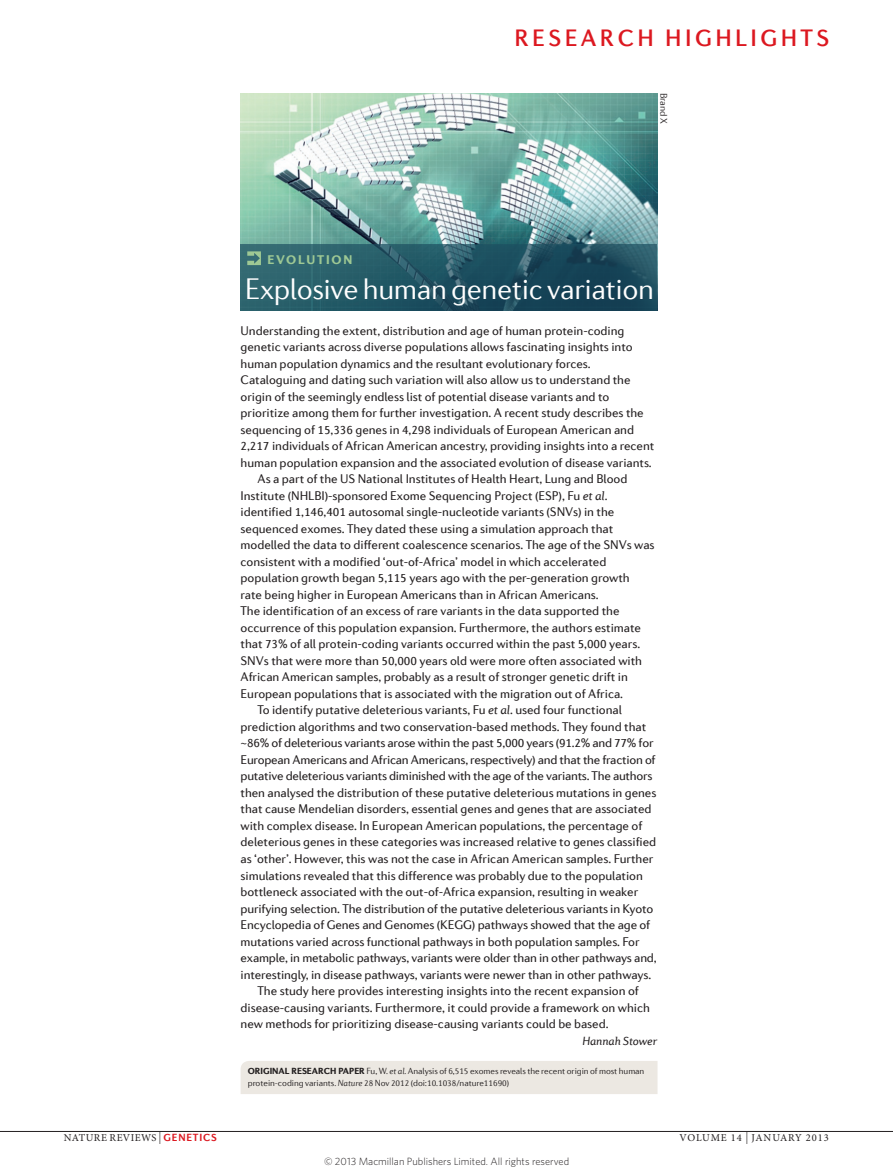
<style>
.page{position:relative;width:893px;height:1174px;background:#fff}
.page>*{position:absolute;margin:0;border:0;box-sizing:border-box;transform-origin:0 0}
.title-small{font:300 30px "Diverda Sans Com";letter-spacing:-.015em;color:#fff}
.sectionheader{font:500 24px "Diverda Sans Com";letter-spacing:.14em;color:#dc1820}
.bodyboldindent{font:12.75px/16.5px "Diverda Sans Com";letter-spacing:-.005em;color:#231f20}
.bodyboldfirst{font:12.75px/16.5px "Diverda Sans Com";letter-spacing:-.005em;color:#231f20}
.ministrap{font:900 12.75px "Diverda Sans Com";letter-spacing:.14em;color:#9ec894}
.authorbold{font:italic 12px "Diverda Sans Com";letter-spacing:-.005em;color:#231f20}
.t1{font:300 10.5px "Whitney";color:#231f20}
.t2{font:10.5px "Minion Pro";letter-spacing:.05em;color:#231f20}
.t3{font:10.5px "Minion Pro";letter-spacing:.085em;color:#231f20}
.creditstyle{font:300 9.75px "Diverda Sans Com";letter-spacing:-.005em;color:#231f20}
.webbody{font:300 9px/12px "Diverda Sans Com";letter-spacing:-.005em;color:#231f20}
.s1{font-style:italic}
.s2{font-weight:900}
.s3{font-size:12px}
.s4{font-family:"Diverda Sans Com";font-weight:700;color:#dc1820}
</style>
<div class="page">
<img style="left:241px;top:94px;width:416px;height:150px">
<svg style="left:241px;top:244px;width:416px;height:67px;background:#225463"></svg>
<hr style="left:0;top:1131px;width:893px;height:1px;background:#231f20">
<div style="left:241px;top:1061px;width:416px;height:33px;background:#ece8e2"></div>
<svg style="left:247px;top:251px;width:14px;height:14px"></svg>
<p class="sectionheader" style="left:514px;top:24px;width:316px">RESEARCH HIGHLIGHTS</p>
<p class="creditstyle" style="left:669px;top:93px;width:33px;rotate:90deg">Brand X</p>
<p class="ministrap" style="left:267px;top:251px;width:87px">EVOLUTION</p>
<p class="title-small" style="left:245px;top:272px;width:411px">Explosive human genetic variation</p>
<p class="bodyboldfirst" style="left:241px;top:322px;width:415px">Understanding the extent, distribution and age of human protein-coding genetic variants across diverse populations allows fascinating insights into human population dynamics and the resultant evolutionary forces.<br>Cataloguing and dating such variation will also allow us to understand the origin of the seemingly endless list of potential disease variants and to prioritize among them for further investigation. A recent study describes the sequencing of 15,336 genes in 4,298 individuals of European American and 2,217 individuals of African American ancestry, providing insights into a recent human population expansion and the associated evolution of disease variants.</p>
<p class="bodyboldindent" style="left:241px;top:471px;width:416px;text-indent:17px">As a part of the US National Institutes of Health Heart, Lung and Blood Institute (NHLBI)-sponsored Exome Sequencing Project (ESP), Fu <span class="s1">et al. </span>identified 1,146,401 autosomal single-nucleotide variants (SNVs) in the sequenced exomes. They dated these using a simulation approach that modelled the data to different coalescence scenarios. The age of the SNVs was consistent with a modified ‘out-of-Africa’ model in which accelerated population growth began 5,115 years ago with the per-generation growth<br>rate being higher in European Americans than in African Americans.<br>The identification of an excess of rare variants in the data supported the occurrence of this population expansion. Furthermore, the authors estimate that 73% of all protein-coding variants occurred within the past 5,000 years.<br>SNVs that were more than 50,000 years old were more often associated with African American samples, probably as a result of stronger genetic drift in European populations that is associated with the migration out of Africa.</p>
<p class="bodyboldindent" style="left:241px;top:702px;width:418px;text-indent:17px">To identify putative deleterious variants, Fu <span class="s1">et al.</span> used four functional prediction algorithms and two conservation-based methods. They found that ~86% of deleterious variants arose within the past 5,000 years (91.2% and 77% for European Americans and African Americans, respectively) and that the fraction of putative deleterious variants diminished with the age of the variants. The authors then analysed the distribution of these putative deleterious mutations in genes that cause Mendelian disorders, essential genes and genes that are associated with complex disease. In European American populations, the percentage of deleterious genes in these categories was increased relative to genes classified as ‘other’. However, this was not the case in African American samples. Further simulations revealed that this difference was probably due to the population bottleneck associated with the out-of-Africa expansion, resulting in weaker purifying selection. The distribution of the putative deleterious variants in Kyoto Encyclopedia of Genes and Genomes (KEGG) pathways showed that the age of mutations varied across functional pathways in both population samples. For example, in metabolic pathways, variants were older than in other pathways and, interestingly, in disease pathways, variants were newer than in other pathways.</p>
<p class="bodyboldindent" style="left:241px;top:982px;width:411px;text-indent:17px">The study here provides interesting insights into the recent expansion of disease-causing variants. Furthermore, it could provide a framework on which new methods for prioritizing disease-causing variants could be based.</p>
<p class="authorbold" style="left:582px;top:1033px;width:76px">Hannah Stower</p>
<p class="webbody" style="left:248px;top:1065px;width:398px"><span class="s2">ORIGINAL RESEARCH PAPER</span> Fu, W. <span class="s1">et al.</span> Analysis of 6,515 exomes reveals the recent origin of most human protein-coding variants. <span class="s1">Nature</span> 28 Nov 2012 (doi:10.1038/nature11690)</p>
<p class="t2" style="left:64px;top:1131px;width:154px">NATURE REVIEWS <span class="s3">|</span> <span class="s4">GENETICS</span></p>
<p class="t3" style="left:679px;top:1131px;width:151px">VOLUME 14 <span class="s3">|</span> JANUARY 2013</p>
<p class="t1" style="left:324px;top:1154px;width:247px">© 2013 Macmillan Publishers Limited. All rights reserved</p>
</div>
